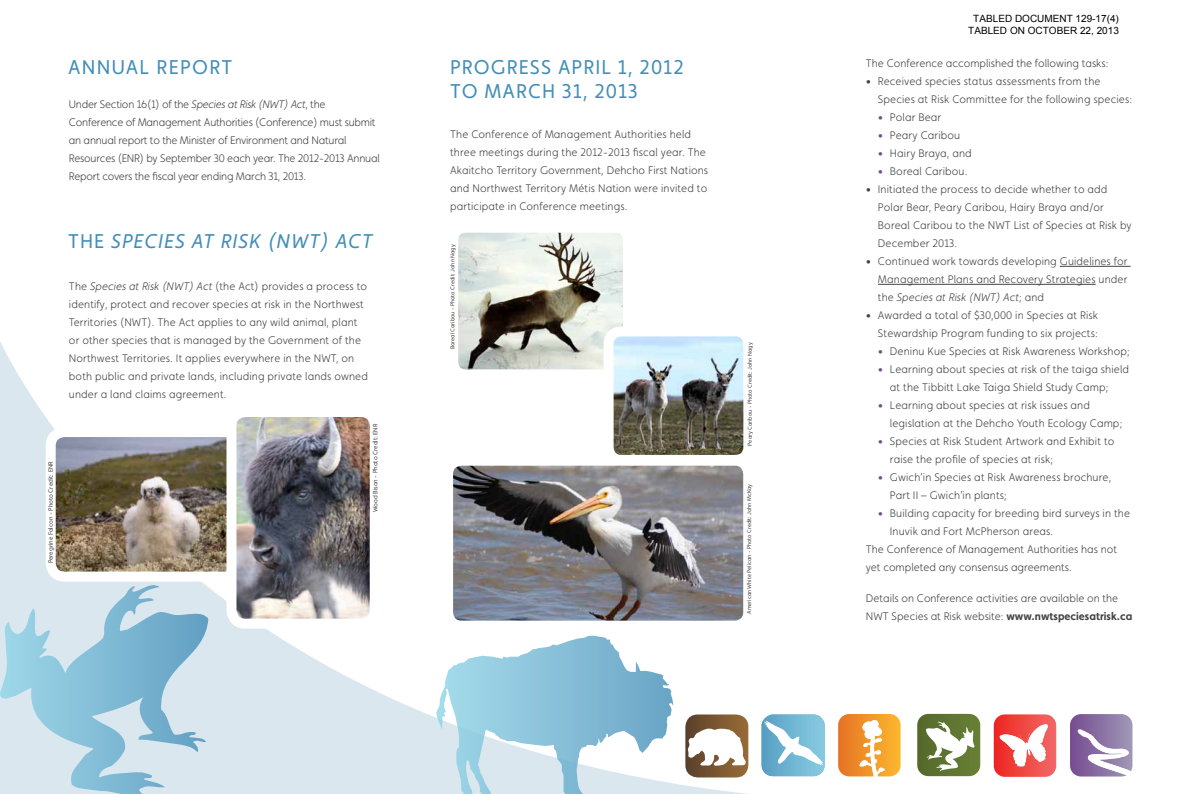
<style>
.page{position:relative;width:1191px;height:794px;background:#fff}
.page>*{position:absolute;margin:0;border:0;box-sizing:border-box;transform-origin:0 0}
.t1{font:20px/24px "Faricy New";letter-spacing:.05em;color:#438eb8}
.t2{font:italic 20px "Faricy New";letter-spacing:.05em;color:#438eb8}
.t3{font:300 11px/18px "Faricy New";letter-spacing:.01em;color:#434343}
.t4{font:300 11px/18px "Faricy New";letter-spacing:-.02em;color:#434343}
.t5{font:10px/12px "Arial";color:#000;text-align:center}
.t6{font:6.3px "Faricy New";color:#434343}
.t7{font:5.7px "Faricy New";color:#434343}
.s1{font-style:italic}
.s2{font-style:normal}
.s3{color:#774b91}
.s4{font-weight:700}
</style>
<div class="page">
<svg style="left:0;top:342px;width:901px;height:452px"></svg>
<hr style="left:1059px;top:266px;width:71px;height:1px;background:#434343">
<hr style="left:878px;top:284px;width:217px;height:1px;background:#434343">
<svg style="left:0;top:584px;width:208px;height:210px;background:#b2d3e3"></svg>
<img style="left:57px;top:438px;width:169px;height:132px">
<div style="left:46px;top:427px;width:221px;height:154px;border:10px solid #fff;border-radius:14px"></div>
<img style="left:237px;top:418px;width:132px;height:199px">
<div style="left:226px;top:407px;width:154px;height:221px;border:10px solid #fff;border-radius:14px"></div>
<svg style="left:436px;top:636px;width:237px;height:158px"></svg>
<svg style="left:685px;top:714px;width:63px;height:63px"></svg>
<svg style="left:993px;top:714px;width:63px;height:63px"></svg>
<svg style="left:1070px;top:714px;width:63px;height:62px"></svg>
<svg style="left:838px;top:714px;width:62px;height:62px;background:#f3a74f"></svg>
<svg style="left:917px;top:714px;width:63px;height:62px"></svg>
<svg style="left:761px;top:714px;width:63px;height:62px"></svg>
<img style="left:459px;top:234px;width:163px;height:134px">
<div style="left:448px;top:223px;width:185px;height:156px;border:10px solid #fff;border-radius:12px"></div>
<img style="left:454px;top:467px;width:288px;height:152px">
<div style="left:443px;top:456px;width:310px;height:174px;border:10px solid #fff;border-radius:13px"></div>
<img style="left:614px;top:337px;width:128px;height:117px">
<div style="left:603px;top:326px;width:150px;height:139px;border:10px solid #fff;border-radius:13px"></div>
<h1 class="t1" style="left:68px;top:55px;width:166px">ANNUAL REPORT</h1>
<p class="t4" style="left:69px;top:95px;width:312px">Under Section 16(1) of the <span class="s1">Species at Risk (NWT) Act</span>, the Conference of Management Authorities (Conference) must submit an annual report to the Minister of Environment and Natural Resources (ENR) by September 30 each year. The 2012-2013 Annual Report covers the fiscal year ending March 31, 2013.</p>
<p class="t6" style="left:47px;top:563px;width:104px;rotate:-90deg">PEREGRINE FALCON - PHOTO CREDIT: EN R</p>
<h1 class="t2" style="left:68px;top:230px;width:306px"><span class="s2">THE</span> SPECIES AT RISK (NWT) ACT</h1>
<p class="t3" style="left:69px;top:277px;width:300px">The <span class="s1">Species at Risk (NWT) Act</span> (the Act) provides a process to identify, protect and recover species at risk in the Northwest Territories (NWT). The Act applies to any wild animal, plant or other species that is managed by the Government of the Northwest Territories. It applies everywhere in the NWT, on both public and private lands, including private lands owned under a land claims agreement.</p>
<p class="t6" style="left:371px;top:512px;width:90px;rotate:-90deg">WOOD BISON - PHOTO CREDIT: EN R</p>
<h1 class="t1" style="left:450px;top:55px;width:235px">PROGRESS APRIL 1, 2012<br>TO MARCH 31, 2013</h1>
<p class="t3" style="left:450px;top:126px;width:259px">The Conference of Management Authorities held three meetings during the 2012-2013 fiscal year. The Akaitcho Territory Government, Dehcho First Nations and Northwest Territory Métis Nation were invited to participate in Conference meetings.</p>
<p class="t7" style="left:449px;top:349px;width:106px;rotate:-90deg">BOREAL CARIBOU - PHOTO CREDIT: JOHN NAGY</p>
<p class="t7" style="left:746px;top:445px;width:104px;rotate:-90deg">PEARY CARIBOU - PHOTO CREDIT: JOHN NAGY</p>
<p class="t7" style="left:745px;top:614px;width:131px;rotate:-90deg">AMERICAN WHITE PELICAN - PHOTO CREDIT: JOHN MCKAY</p>
<p class="t5" style="left:968px;top:12px;width:152px">TABLED DOCUMENT 129-17(4)<br>TABLED ON OCTOBER 22, 2013</p>
<p class="t3" style="left:866px;top:54px;width:244px">The Conference accomplished the following tasks:</p>
<p class="t3" style="left:878px;top:72px;width:256px;text-indent:-12px">• Received species status assessments from the<br>Species at Risk Committee for the following species:</p>
<p class="t3" style="left:878px;top:108px;width:65px"><span class="s3">•</span> Polar Bear</p>
<p class="t3" style="left:878px;top:126px;width:84px"><span class="s3">•</span> Peary Caribou</p>
<p class="t3" style="left:878px;top:144px;width:95px"><span class="s3">•</span> Hairy Braya, and</p>
<p class="t3" style="left:878px;top:162px;width:91px"><span class="s3">•</span> Boreal Caribou.</p>
<p class="t3" style="left:878px;top:180px;width:255px;text-indent:-12px">• Initiated the process to decide whether to add Polar Bear, Peary Caribou, Hairy Braya and/or Boreal Caribou to the NWT List of Species at Risk by December 2013.</p>
<p class="t3" style="left:878px;top:252px;width:251px;text-align:justify;text-indent:-12px">• Continued work towards developing Guidelines for Management Plans and Recovery Strategies under the <span class="s1">Species at Risk (NWT) Act</span>; and</p>
<p class="t3" style="left:866px;top:306px;width:234px;text-align:right">• Awarded a total of $30,000 in Species at Risk<br>Stewardship Program funding to six projects:</p>
<p class="t3" style="left:878px;top:342px;width:253px"><span class="s3">•</span> Deninu Kue Species at Risk Awareness Workshop;</p>
<p class="t3" style="left:890px;top:360px;width:241px;text-indent:-12px"><span class="s3">•</span> Learning about species at risk of the taiga shield at the Tibbitt Lake Taiga Shield Study Camp;</p>
<p class="t3" style="left:890px;top:396px;width:234px;text-indent:-12px"><span class="s3">•</span> Learning about species at risk issues and legislation at the Dehcho Youth Ecology Camp;</p>
<p class="t3" style="left:890px;top:432px;width:226px;text-indent:-12px"><span class="s3">•</span> Species at Risk Student Artwork and Exhibit to raise the profile of species at risk;</p>
<p class="t3" style="left:890px;top:468px;width:223px;text-indent:-12px"><span class="s3">•</span> Gwich’in Species at Risk Awareness brochure,<br>Part II – Gwich’in plants;</p>
<p class="t3" style="left:878px;top:504px;width:253px"><span class="s3">•</span> Building capacity for breeding bird surveys in the</p>
<p class="t3" style="left:890px;top:522px;width:165px">Inuvik and Fort McPherson areas.</p>
<p class="t3" style="left:866px;top:540px;width:252px">The Conference of Management Authorities has not</p>
<p class="t3" style="left:866px;top:558px;width:207px">yet completed any consensus agreements.</p>
<p class="t3" style="left:866px;top:589px;width:268px">Details on Conference activities are available on the<br>NWT Species at Risk website: <span class="s4">www.nwtspeciesatrisk.ca</span></p>
</div>
